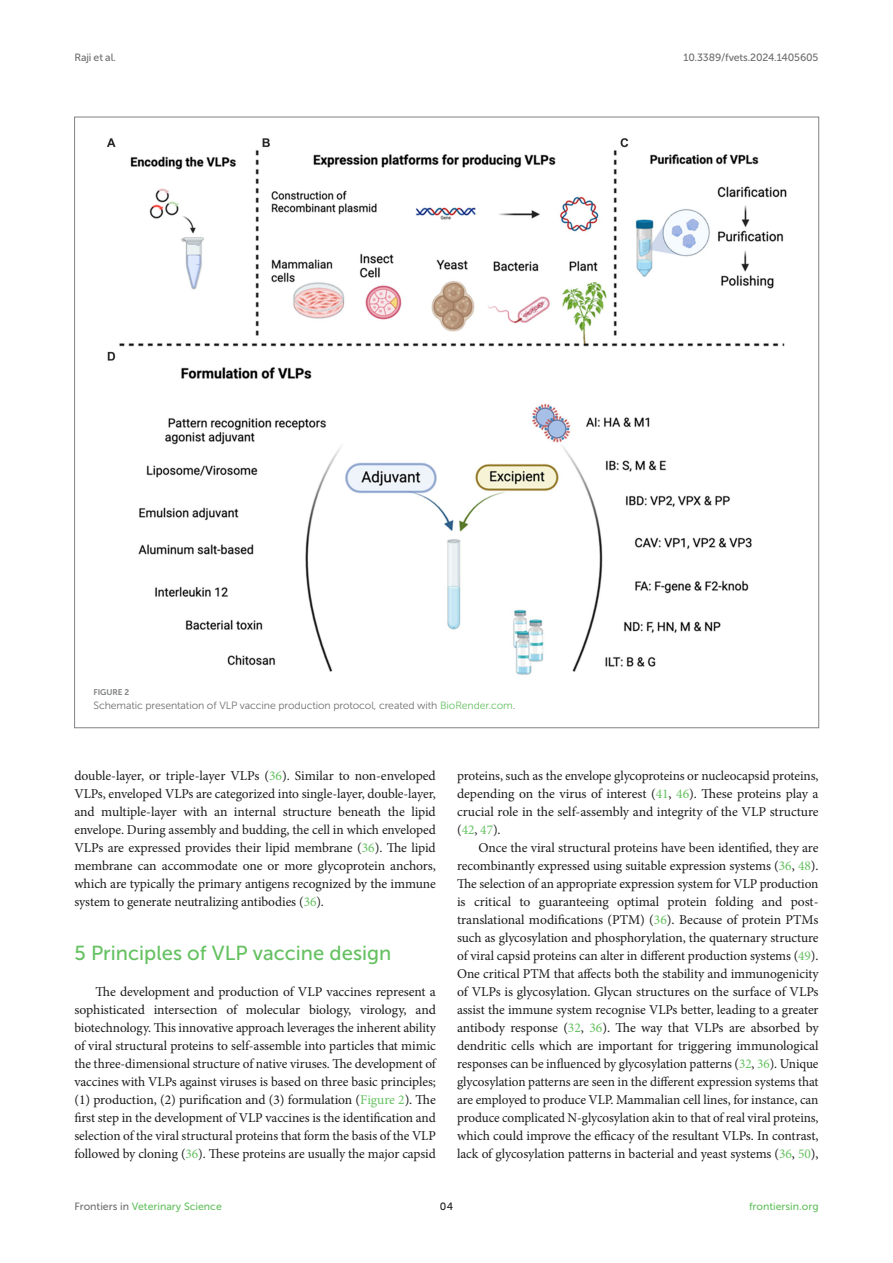
<style>
.page{position:relative;width:893px;height:1263px;background:#fff}
.page>*{position:absolute;margin:0;border:0;box-sizing:border-box;transform-origin:0 0}
.HEAD_1{font:20.25px "Museo Sans 500";color:#65c161}
.TEXT{font:13.5px/18px "Minion Pro";letter-spacing:-.005em;color:#1b1c1b;text-align:justify}
.TEXT_FLUSH{font:13.5px/18px "Minion Pro";letter-spacing:-.005em;color:#1b1c1b;text-align:justify}
.FIG_LEG{font:10.5px "Museo Sans 300";letter-spacing:-.01em;color:#706f70}
.t1{font:10.5px "Museo Sans 500";color:#65c161}
.t2{font:10.5px "Museo Sans 500";letter-spacing:-.015em;color:#706f70}
.t3{font:10.5px "Museo Sans 500";color:#1b1c1b}
.FIG_HD{font:8.25px "Museo Sans 700";letter-spacing:-.01em;color:#7e7f7f}
.s1{color:#65c161}
.s2{color:#706f70}
</style>
<div class="page">
<img style="left:107px;top:138px;width:680px;height:537px">
<p class="t2" style="left:74px;top:51px;width:43px">Raji et al.</p>
<p class="t2" style="left:683px;top:51px;width:137px">10.3389/fvets.2024.1405605</p>
<p class="FIG_HD" style="left:94px;top:688px;width:37px">FIGURE 2</p>
<p class="FIG_LEG" style="left:94px;top:699px;width:423px">Schematic presentation of VLP vaccine production protocol, created with <span class="s1">BioRender.com</span>.</p>
<p class="TEXT" style="left:74px;top:767px;width:363px">double-layer, or triple-layer VLPs (<span class="s1">36</span>). Similar to non-enveloped VLPs, enveloped VLPs are categorized into single-layer, double-layer, and multiple-layer with an internal structure beneath the lipid envelope. During assembly and budding, the cell in which enveloped VLPs are expressed provides their lipid membrane (<span class="s1">36</span>). The lipid membrane can accommodate one or more glycoprotein anchors, which are typically the primary antigens recognized by the immune system to generate neutralizing antibodies (<span class="s1">36</span>).</p>
<p class="HEAD_1" style="left:74px;top:942px;width:318px">5 Principles of VLP vaccine design</p>
<p class="TEXT_FLUSH" style="left:74px;top:983px;width:363px;text-indent:21px">The development and production of VLP vaccines represent a sophisticated intersection of molecular biology, virology, and biotechnology. This innovative approach leverages the inherent ability of viral structural proteins to self-assemble into particles that mimic the three-dimensional structure of native viruses. The development of vaccines with VLPs against viruses is based on three basic principles; (1) production, (2) purification and (3) formulation (<span class="s1">Figure 2</span>). The first step in the development of VLP vaccines is the identification and selection of the viral structural proteins that form the basis of the VLP followed by cloning (<span class="s1">36</span>). These proteins are usually the major capsid</p>
<p class="TEXT_FLUSH" style="left:457px;top:767px;width:363px">proteins, such as the envelope glycoproteins or nucleocapsid proteins, depending on the virus of interest (<span class="s1">41</span>, <span class="s1">46</span>). These proteins play a crucial role in the self-assembly and integrity of the VLP structure (<span class="s1">42</span>, <span class="s1">47</span>).</p>
<p class="TEXT" style="left:457px;top:839px;width:363px;text-indent:21px">Once the viral structural proteins have been identified, they are recombinantly expressed using suitable expression systems (<span class="s1">36</span>, <span class="s1">48</span>).<br>The selection of an appropriate expression system for VLP production is critical to guaranteeing optimal protein folding and post&shy;translational modifications (PTM) (<span class="s1">36</span>). Because of protein PTMs such as glycosylation and phosphorylation, the quaternary structure of viral capsid proteins can alter in different production systems (<span class="s1">49</span>).<br>One critical PTM that affects both the stability and immunogenicity of VLPs is glycosylation. Glycan structures on the surface of VLPs assist the immune system recognise VLPs better, leading to a greater antibody response (<span class="s1">32</span>, <span class="s1">36</span>). The way that VLPs are absorbed by dendritic cells which are important for triggering immunological responses can be influenced by glycosylation patterns (<span class="s1">32</span>, <span class="s1">36</span>). Unique glycosylation patterns are seen in the different expression systems that are employed to produce VLP. Mammalian cell lines, for instance, can produce complicated N-glycosylation akin to that of real viral proteins, which could improve the efficacy of the resultant VLPs. In contrast, lack of glycosylation patterns in bacterial and yeast systems (<span class="s1">36</span>, <span class="s1">50</span>),</p>
<p class="t1" style="left:74px;top:1200px;width:149px"><span class="s2">Frontiers in</span> Veterinary Science</p>
<p class="t3" style="left:440px;top:1200px;width:15px">04</p>
<p class="t1" style="left:749px;top:1200px;width:71px">frontiersin.org</p>
</div>
